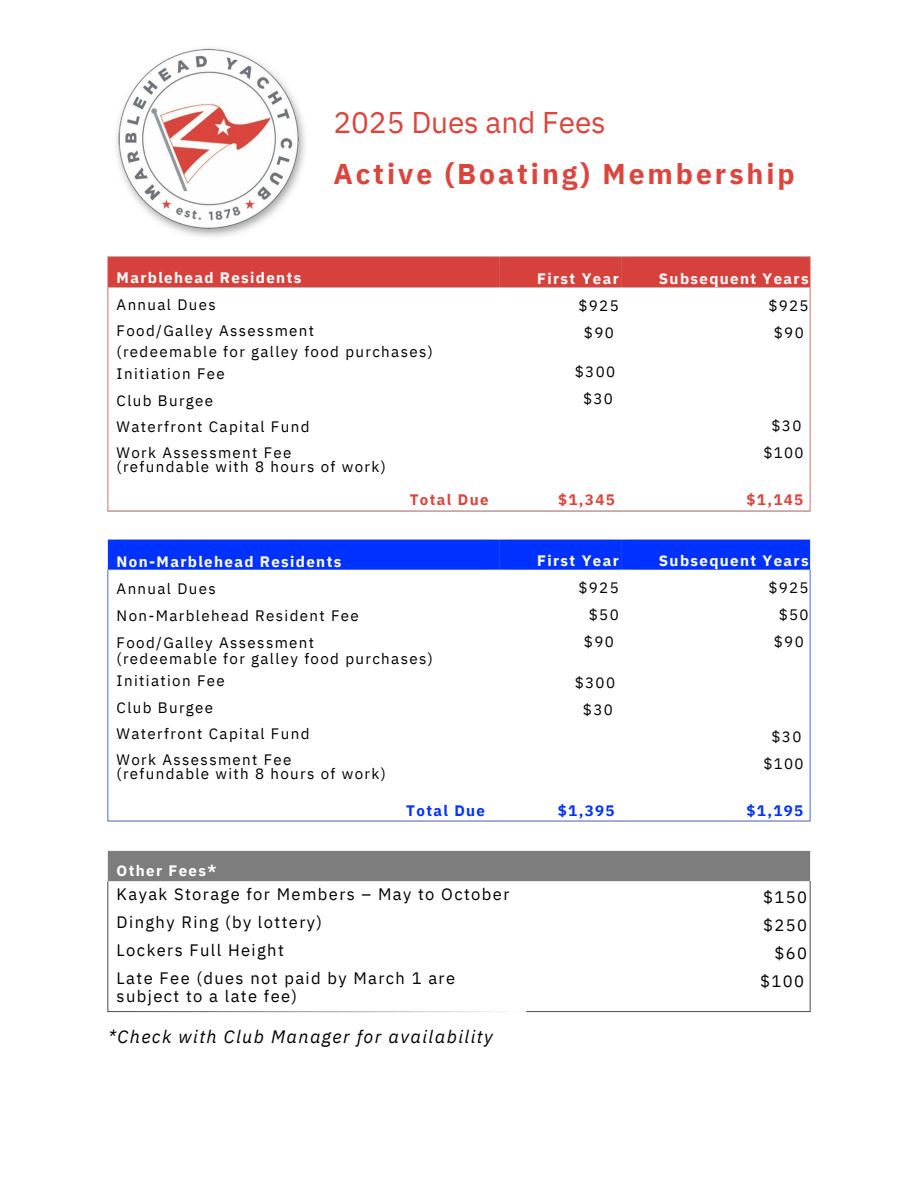
<style>
.page{position:relative;width:918px;height:1188px;background:#fff}
.page>*{position:absolute;margin:0;border:0;box-sizing:border-box;transform-origin:0 0}
.t1{font:29.85px "IBM Plex Sans";letter-spacing:-.005em;color:#da453e}
.t2{font:700 28.5px "IBM Plex Sans";letter-spacing:.1em;color:#da453e}
.t3{font:italic 18px "IBM Plex Sans";letter-spacing:.08em;color:#000}
.t4{font:16.5px/28.2px "IBM Plex Sans";letter-spacing:.085em;color:#000}
.t5{font:15.15px/27px "IBM Plex Sans";letter-spacing:.09em;color:#000}
.t6{font:700 15.15px "IBM Plex Sans";letter-spacing:.09em;color:#fff}
.t7{font:700 15.15px "IBM Plex Sans";letter-spacing:.09em;color:#0432ff}
.t8{font:700 15.15px "IBM Plex Sans";letter-spacing:.09em;color:#da453e}
.s1{font-weight:700;color:#fff}
</style>
<div class="page">
<img style="left:107px;top:256px;width:704px;height:256px">
<img style="left:107px;top:539px;width:704px;height:283px">
<img style="left:107px;top:850px;width:704px;height:163px">
<img style="left:116px;top:48px;width:189px;height:189px">
<p class="t1" style="left:333px;top:102px;width:274px">2025 Dues and Fees</p>
<p class="t2" style="left:333px;top:154px;width:463px">Active (Boating) Membership</p>
<p class="t6" style="left:117px;top:268px;width:186px">Marblehead Residents</p>
<h3 class="t5" style="left:117px;top:291px;width:101px">Annual Dues</h3>
<p class="t5" style="left:117px;top:317px;width:199px">Food/Galley Assessment</p>
<p class="t5" style="left:117px;top:338px;width:318px">(redeemable for galley food purchases)</p>
<p class="t5" style="left:117px;top:360px;width:110px">Initiation Fee</p>
<h3 class="t5" style="left:117px;top:387px;width:98px">Club Burgee</h3>
<p class="t5" style="left:117px;top:413px;width:194px">Waterfront Capital Fund</p>
<p class="t5" style="left:117px;top:445px;width:271px;line-height:14.7px">Work Assessment Fee (refundable with 8 hours of work)</p>
<p class="t8" style="left:410px;top:489px;width:80px">Total Due</p>
<p class="t5" style="left:117px;top:547px;width:244px"><span class="s1">Non-Marblehead Residents<br></span>Annual Dues<br>Non-Marblehead Resident Fee<br>Food/Galley Assessment</p>
<p class="t5" style="left:117px;top:645px;width:318px">(redeemable for galley food purchases)</p>
<p class="t5" style="left:117px;top:667px;width:110px">Initiation Fee</p>
<p class="t5" style="left:117px;top:694px;width:98px">Club Burgee</p>
<p class="t5" style="left:117px;top:719px;width:194px">Waterfront Capital Fund</p>
<h3 class="t5" style="left:117px;top:751px;width:271px;line-height:14.7px">Work Assessment Fee (refundable with 8 hours of work)</h3>
<p class="t7" style="left:406px;top:800px;width:80px">Total Due</p>
<p class="t6" style="left:117px;top:861px;width:101px">Other Fees*</p>
<p class="t4" style="left:117px;top:880px;width:394px">Kayak Storage for Members – May to October<br>Dinghy Ring (by lottery)<br>Lockers Full Height<br>Late Fee (dues not paid by March 1 are</p>
<p class="t4" style="left:117px;top:982px;width:182px">subject to a late fee)</p>
<p class="t3" style="left:108px;top:1025px;width:386px">*Check with Club Manager for availability</p>
<h3 class="t6" style="left:537px;top:268px;width:83px">First Year</h3>
<h3 class="t5" style="left:578px;top:292px;width:42px">$925</h3>
<h3 class="t5" style="left:584px;top:319px;width:31px">$90</h3>
<p class="t5" style="left:575px;top:358px;width:42px">$300</p>
<p class="t5" style="left:583px;top:385px;width:31px">$30</p>
<p class="t8" style="left:558px;top:489px;width:58px">$1,345</p>
<p class="t6" style="left:537px;top:551px;width:83px">First Year</p>
<p class="t5" style="left:578px;top:574px;width:42px">$925</p>
<p class="t5" style="left:589px;top:601px;width:31px">$50</p>
<p class="t5" style="left:584px;top:628px;width:31px">$90</p>
<p class="t5" style="left:575px;top:668px;width:42px">$300</p>
<p class="t5" style="left:583px;top:695px;width:31px">$30</p>
<p class="t7" style="left:558px;top:800px;width:58px">$1,395</p>
<p class="t6" style="left:659px;top:268px;width:151px">Subsequent Years</p>
<p class="t5" style="left:768px;top:292px;width:42px">$925</p>
<p class="t5" style="left:774px;top:319px;width:31px">$90</p>
<p class="t5" style="left:772px;top:412px;width:31px">$30</p>
<p class="t5" style="left:763px;top:439px;width:42px">$100</p>
<h3 class="t8" style="left:746px;top:489px;width:58px">$1,145</h3>
<p class="t6" style="left:659px;top:551px;width:151px">Subsequent Years</p>
<p class="t5" style="left:768px;top:574px;width:42px">$925</p>
<p class="t5" style="left:779px;top:601px;width:31px">$50</p>
<p class="t5" style="left:774px;top:628px;width:31px">$90</p>
<h2 class="t5" style="left:772px;top:722px;width:31px">$30</h2>
<h2 class="t5" style="left:763px;top:749px;width:42px">$100</h2>
<h3 class="t7" style="left:746px;top:800px;width:58px">$1,195</h3>
<h2 class="t4" style="left:760px;top:882px;width:48px;text-align:right">$150 $250 $60 $100</h2>
</div>
